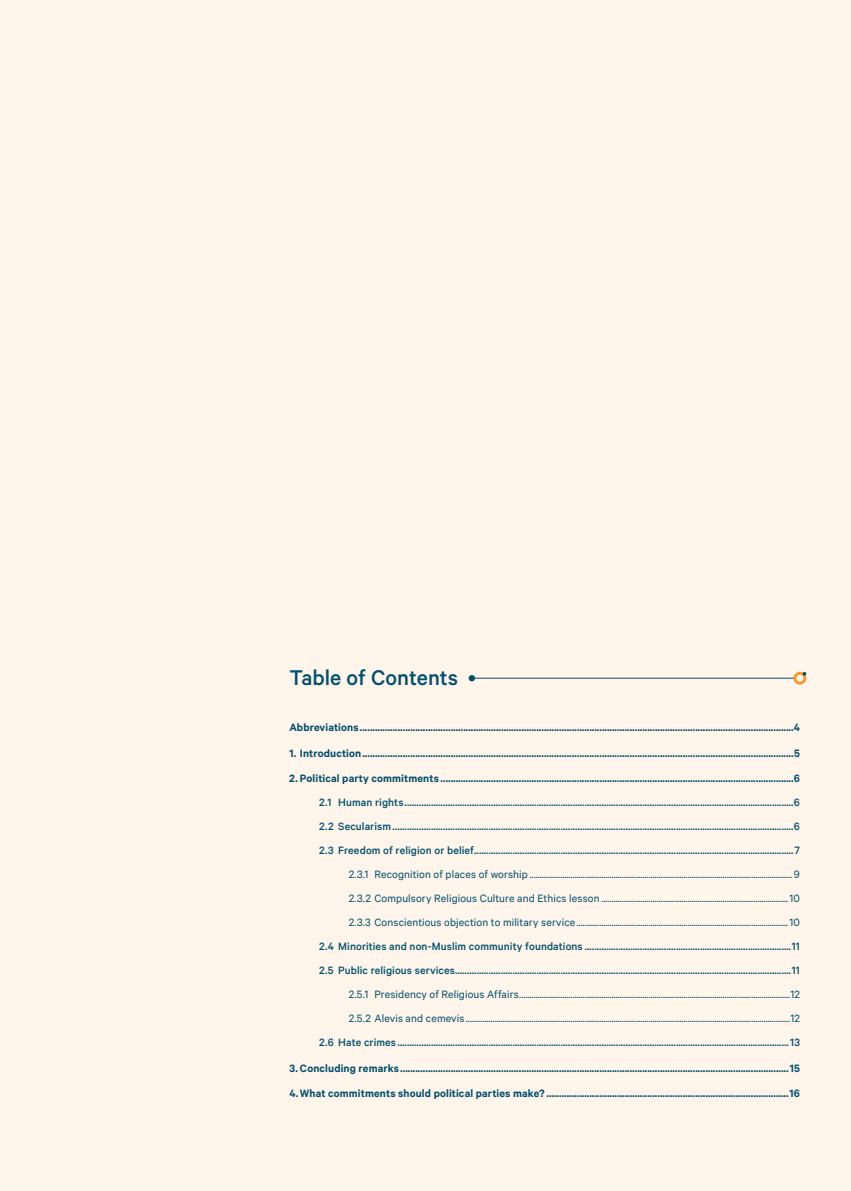
<style>
.page{position:relative;width:851px;height:1191px;background:#fff}
.page>*{position:absolute;margin:0;border:0;box-sizing:border-box;transform-origin:0 0}
.t1{font:500 24px "Calibre";color:#004f6e}
.t2{font:500 12px/24px "Calibre";letter-spacing:.01em;color:#004f6e;text-align:justify}
.t3{font:600 12px/25.5px "Calibre";letter-spacing:.01em;color:#004f6e}
.t4{font:12px/24px "Calibre";letter-spacing:.01em;color:#004f6e;text-align:justify}
</style>
<div class="page">
<div style="left:0;top:0;width:850px;height:1191px;background:#fff5ea"></div>
<hr style="left:472px;top:678px;width:323px;height:1px;background:#004f6e">
<div style="left:468px;top:675px;width:7px;height:6px;background:#004f6e;border-radius:50%"></div>
<svg style="left:793px;top:672px;width:13px;height:12px"></svg>
<h1 class="t1" style="left:289px;top:663px;width:170px">Table of Contents</h1>
<p class="t3" style="left:289px;top:714px;width:512px">Abbreviations............................................................................................................................................................................4</p>
<p class="t3" style="left:289px;top:740px;width:512px">1. Introduction...........................................................................................................................................................................5</p>
<p class="t3" style="left:289px;top:765px;width:512px">2. Political party commitments ............................................................................................................................................6</p>
<p class="t2" style="left:319px;top:790px;width:482px">2.1 Human rights..................................................................................................................................................................6<br>2.2 Secularism.......................................................................................................................................................................6<br>2.3 Freedom of religion or belief.....................................................................................................................................7</p>
<p class="t4" style="left:349px;top:862px;width:452px">2.3.1 Recognition of places of worship ................................................................................................................................ 9<br>2.3.2 Compulsory Religious Culture and Ethics lesson ...........................................................................................10<br>2.3.3 Conscientious objection to military service .......................................................................................................10</p>
<p class="t2" style="left:319px;top:934px;width:482px">2.4 Minorities and non-Muslim community foundations ......................................................................................11<br>2.5 Public religious services............................................................................................................................................11</p>
<p class="t4" style="left:349px;top:982px;width:452px">2.5.1 Presidency of Religious Affairs....................................................................................................................................12<br>2.5.2 Alevis and cemevis ..............................................................................................................................................................12</p>
<p class="t2" style="left:319px;top:1030px;width:482px">2.6 Hate crimes...................................................................................................................................................................13</p>
<p class="t3" style="left:289px;top:1055px;width:512px">3. Concluding remarks ..........................................................................................................................................................15<br>4.What commitments should political parties make? ................................................................................................16</p>
</div>
